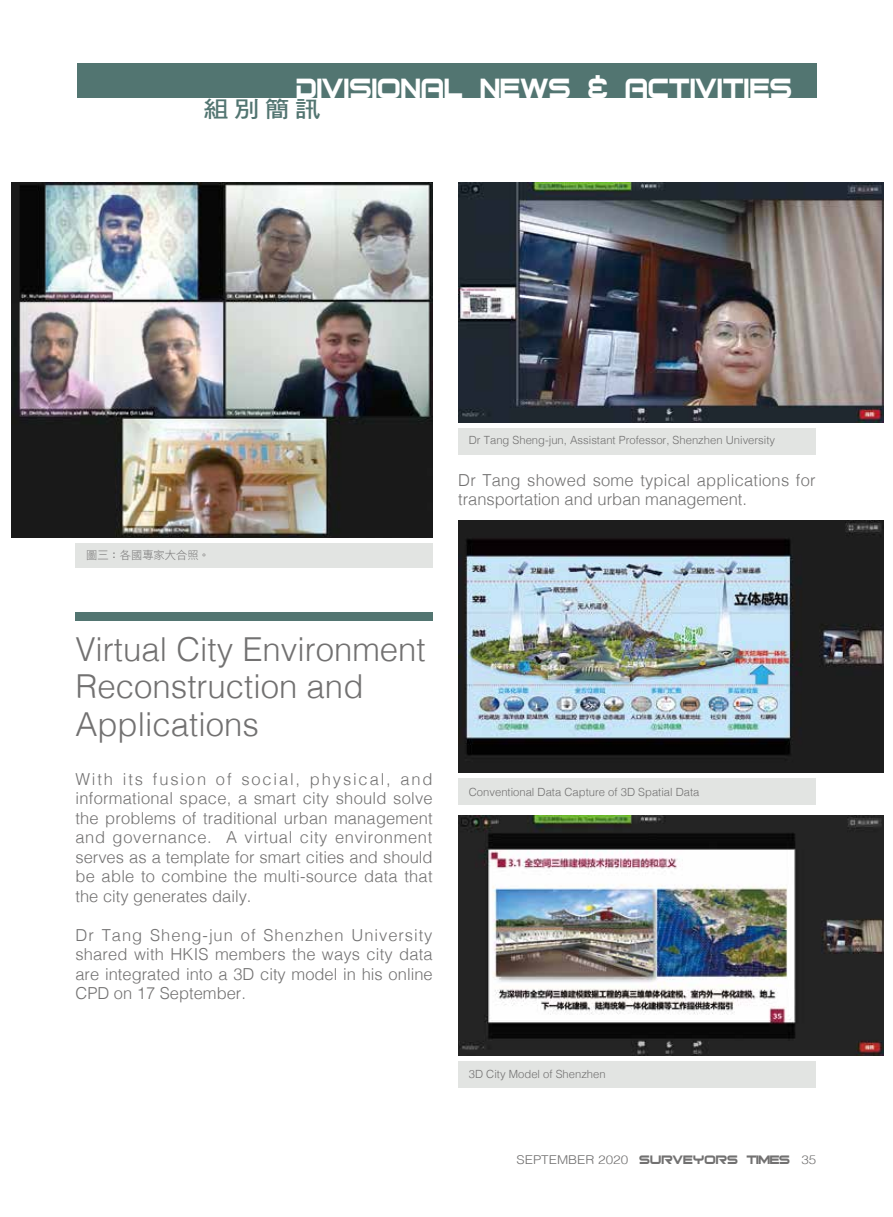
<style>
.page{position:relative;width:893px;height:1217px;background:#fff}
.page>*{position:absolute;margin:0;border:0;box-sizing:border-box;transform-origin:0 0}
.t1{font:37.5px "Bitsumishi";color:#fff;scale:.9 1}
.t2{font:300 33px/37.5px "Helvetica";color:#727171}
.t3{font:22.95px "DF Hei Bd HK BF";color:#527571;scale:1.11 1}
.t4{font:300 16.5px/19.5px "Helvetica";color:#727171;text-align:justify}
.t5{font:300 12.15px "Helvetica";color:#727171;scale:1.11 1}
.t6{font:300 11.25px "Helvetica";color:#727171}
.t7{font:11.25px "DF Li Hei Lt HK BF";color:#727171}
.s1{font-family:"Bitsumishi";font-weight:400;font-size:16.5px}
</style>
<div class="page">
<div style="left:77px;top:64px;width:739px;height:34px;background:#527571"></div>
<img style="left:12px;top:182px;width:421px;height:355px">
<div style="left:75px;top:543px;width:358px;height:25px;background:#e2e4e2"></div>
<div style="left:458px;top:428px;width:357px;height:26px;background:#e2e4e2"></div>
<div style="left:458px;top:1061px;width:357px;height:26px;background:#e2e4e2"></div>
<div style="left:75px;top:612px;width:358px;height:8px;background:#527571"></div>
<div style="left:458px;top:778px;width:357px;height:26px;background:#e2e4e2"></div>
<img style="left:458px;top:183px;width:425px;height:239px">
<img style="left:458px;top:520px;width:425px;height:252px">
<img style="left:458px;top:815px;width:425px;height:239px">
<h1 class="t1" style="left:297px;top:73px;width:553px">DIVISIONAL NEWS &amp; ACTIVITIES</h1>
<h3 class="t3" style="left:203px;top:97px;width:107px">組別簡訊</h3>
<p class="t6" style="left:469px;top:431px;width:308px">Dr Tang Sheng-jun, Assistant Professor, Shenzhen University</p>
<p class="t7" style="left:86px;top:549px;width:125px">圖三：各國專家大合照。</p>
<p class="t4" style="left:458px;top:469px;width:359px">Dr Tang showed some typical applications for transportation and urban management.</p>
<h2 class="t2" style="left:75px;top:627px;width:352px">Virtual City Environment<br>Reconstruction and<br>Applications</h2>
<p class="t4" style="left:75px;top:767px;width:359px">With its fusion of social, physical, and informational space, a smart city should solve the problems of traditional urban management and governance. A virtual city environment serves as a template for smart cities and should be able to combine the multi-source data that the city generates daily.</p>
<p class="t4" style="left:75px;top:923px;width:359px">Dr Tang Sheng-jun of Shenzhen University shared with HKIS members the ways city data are integrated into a 3D city model in his online CPD on 17 September.</p>
<p class="t6" style="left:469px;top:782px;width:232px">Conventional Data Capture of 3D Spatial Data</p>
<p class="t6" style="left:469px;top:1064px;width:138px">3D City Model of Shenzhen</p>
<p class="t5" style="left:516px;top:1148px;width:272px">SEPTEMBER 2020 <span class="s1">SURVEYORS TIMES</span> 35</p>
</div>
